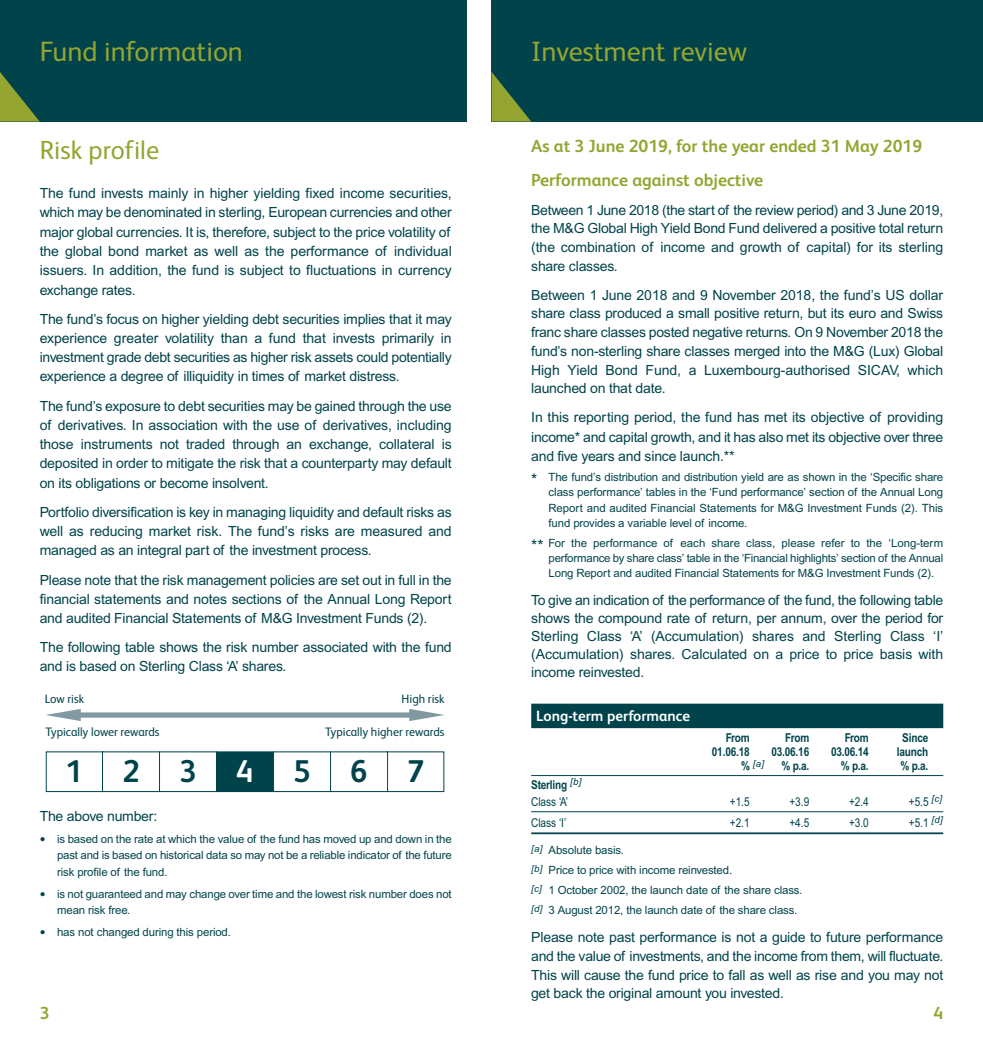
<style>
.page{position:relative;width:983px;height:1042px;background:#fff}
.page>*{position:absolute;margin:0;border:0;box-sizing:border-box;transform-origin:0 0}
.t1{font:700 31.5px "FS Albert";color:#00434b}
.t2{font:28px "FS Albert";color:#94a531}
.t3{font:26.25px "FS Albert";color:#94a531}
.t4{font:700 17.5px/33.8px "FS Albert";color:#94a531}
.t5{font:700 14.88px "FS Albert";color:#fff}
.t6{font:14px/19.2px "Arial";letter-spacing:-.015em;color:#00434b;text-align:justify}
.t7{font:700 12.25px/17.2px "Arial Narrow";letter-spacing:-.015em;color:#00434b}
.t8{font:12.25px "FS Albert";letter-spacing:-.005em;color:#00434b}
.t9{font:12.25px "Arial Narrow";color:#00434b}
.t10{font:11.38px/15.2px "Arial";letter-spacing:-.01em;color:#00434b;text-align:justify}
.t11{font:italic 9.62px "Arial";color:#00434b}
.s1{color:#fff}
.s2{font-size:16.62px}
.s3{font-size:15.75px}
.s4{font-family:"Arial Narrow";font-weight:700;font-style:normal;font-size:12.25px}
.s5{font-weight:400}
</style>
<div class="page">
<div style="left:491px;top:0;width:491px;height:122px;background:#00434b"></div>
<svg style="left:491px;top:72px;width:40px;height:50px"></svg>
<div style="left:0;top:0;width:466px;height:122px;background:#00434b"></div>
<svg style="left:0;top:72px;width:40px;height:50px"></svg>
<div style="left:531px;top:703px;width:412px;height:25px;background:#00434b"></div>
<hr style="left:531px;top:775px;width:412px;height:1px;background:#00434b">
<hr style="left:531px;top:811px;width:412px;height:1px;background:#00434b">
<hr style="left:531px;top:832px;width:412px;height:2px;background:#00434b">
<div style="left:386px;top:751px;width:58px;height:41px;border:1px solid #00434b"></div>
<div style="left:46px;top:751px;width:58px;height:41px;border:1px solid #00434b"></div>
<div style="left:80px;top:712px;width:330px;height:5px;background:#819aa1"></div>
<svg style="left:409px;top:709px;width:35px;height:12px"></svg>
<svg style="left:46px;top:709px;width:35px;height:12px"></svg>
<div style="left:102px;top:751px;width:58px;height:41px;border:1px solid #00434b"></div>
<div style="left:159px;top:751px;width:58px;height:41px;border:1px solid #00434b"></div>
<div style="left:216px;top:752px;width:57px;height:39px;background:#00434b"></div>
<div style="left:216px;top:751px;width:58px;height:41px;border:1px solid #00434b"></div>
<div style="left:273px;top:751px;width:58px;height:41px;border:1px solid #00434b"></div>
<div style="left:330px;top:751px;width:58px;height:41px;border:1px solid #00434b"></div>
<h2 class="t2" style="left:40px;top:42px;width:205px">Fund information</h2>
<h3 class="t3" style="left:40px;top:141px;width:121px">Risk profile</h3>
<p class="t6" style="left:40px;top:185px;width:413px">The fund invests mainly in higher yielding fixed income securities, which may be denominated in sterling, European currencies and other major global currencies. It is, therefore, subject to the price volatility of the global bond market as well as the performance of individual issuers. In addition, the fund is subject to fluctuations in currency exchange rates.</p>
<p class="t6" style="left:40px;top:310px;width:413px">The fund’s focus on higher yielding debt securities implies that it may experience greater volatility than a fund that invests primarily in investment grade debt securities as higher risk assets could potentially experience a degree of illiquidity in times of market distress.</p>
<p class="t6" style="left:40px;top:397px;width:413px">The fund’s exposure to debt securities may be gained through the use of derivatives. In association with the use of derivatives, including those instruments not traded through an exchange, collateral is deposited in order to mitigate the risk that a counterparty may default on its obligations or become insolvent.</p>
<p class="t6" style="left:40px;top:503px;width:413px">Portfolio diversification is key in managing liquidity and default risks as well as reducing market risk. The fund’s risks are measured and managed as an integral part of the investment process.</p>
<p class="t6" style="left:40px;top:571px;width:413px">Please note that the risk management policies are set out in full in the financial statements and notes sections of the Annual Long Report and audited Financial Statements of M&amp;G Investment Funds (2).</p>
<p class="t6" style="left:40px;top:639px;width:413px">The following table shows the risk number associated with the fund and is based on Sterling Class ‘A’ shares.</p>
<p class="t8" style="left:45px;top:694px;width:41px">Low risk</p>
<p class="t8" style="left:401px;top:694px;width:44px">High risk</p>
<p class="t8" style="left:45px;top:727px;width:116px">Typically lower rewards</p>
<p class="t8" style="left:325px;top:727px;width:121px">Typically higher rewards</p>
<h1 class="t1" style="left:65px;top:760px;width:19px">1</h1>
<h1 class="t1" style="left:122px;top:760px;width:19px">2</h1>
<h1 class="t1" style="left:179px;top:760px;width:75px">3 <span class="s1">4</span></h1>
<h1 class="t1" style="left:293px;top:760px;width:19px">5</h1>
<h1 class="t1" style="left:350px;top:760px;width:19px">6</h1>
<h1 class="t1" style="left:407px;top:760px;width:19px">7</h1>
<p class="t6" style="left:40px;top:808px;width:119px">The above number:</p>
<p class="t10" style="left:57px;top:831px;width:396px;line-height:16.6px;text-indent:-17px"><span class="s2">•</span> is based on the rate at which the value of the fund has moved up and down in the past and is based on historical data so may not be a reliable indicator of the future risk profile of the fund.</p>
<p class="t10" style="left:57px;top:886px;width:396px;line-height:16.6px;text-indent:-17px"><span class="s2">•</span> is not guaranteed and may change over time and the lowest risk number does not mean risk free.</p>
<p class="t10" style="left:40px;top:925px;width:193px"><span class="s2">•</span> has not changed during this period.</p>
<p class="t4" style="left:40px;top:998px;width:11px">3</p>
<h2 class="t2" style="left:531px;top:42px;width:217px">Investment review</h2>
<p class="t4" style="left:531px;top:131px;width:392px">As at 3 June 2019, for the year ended 31 May 2019<br>Performance against objective</p>
<p class="t6" style="left:531px;top:202px;width:413px;line-height:18.7px">Between 1 June 2018 (the start of the review period) and 3 June 2019, the M&amp;G Global High Yield Bond Fund delivered a positive total return (the combination of income and growth of capital) for its sterling share classes.</p>
<p class="t6" style="left:531px;top:287px;width:413px;line-height:18.7px">Between 1 June 2018 and 9 November 2018, the fund’s US dollar share class produced a small positive return, but its euro and Swiss franc share classes posted negative returns. On 9 November 2018 the fund’s non-sterling share classes merged into the M&amp;G (Lux) Global High Yield Bond Fund, a Luxembourg-authorised SICAV, which launched on that date.</p>
<p class="t6" style="left:531px;top:409px;width:413px">In this reporting period, the fund has met its objective of providing income* and capital growth, and it has also met its objective over three and five years and since launch.**</p>
<p class="t10" style="left:548px;top:470px;width:396px;text-indent:-17px"><span class="s3">*</span> The fund’s distribution and distribution yield are as shown in the ‘Specific share class performance’ tables in the ‘Fund performance’ section of the Annual Long Report and audited Financial Statements for M&amp;G Investment Funds (2). This fund provides a variable level of income.</p>
<p class="t10" style="left:548px;top:536px;width:396px;text-indent:-17px"><span class="s3">**</span> For the performance of each share class, please refer to the ‘Long-term performance by share class’ table in the ‘Financial highlights’ section of the Annual Long Report and audited Financial Statements for M&amp;G Investment Funds (2).</p>
<p class="t6" style="left:531px;top:593px;width:413px;line-height:17.8px">To give an indication of the performance of the fund, the following table shows the compound rate of return, per annum, over the period for Sterling Class ‘A’ (Accumulation) shares and Sterling Class ‘I’ (Accumulation) shares. Calculated on a price to price basis with income reinvested.</p>
<p class="t5" style="left:536px;top:710px;width:155px">Long-term performance</p>
<p class="t7" style="left:725px;top:730px;width:25px">From</p>
<p class="t7" style="left:785px;top:730px;width:25px">From</p>
<p class="t7" style="left:844px;top:730px;width:25px">From</p>
<p class="t7" style="left:902px;top:730px;width:28px">Since</p>
<p class="t7" style="left:711px;top:744px;width:39px">01.06.18</p>
<p class="t7" style="left:771px;top:744px;width:39px">03.06.16</p>
<p class="t7" style="left:830px;top:744px;width:39px">03.06.14</p>
<p class="t7" style="left:896px;top:744px;width:33px">launch</p>
<p class="t11" style="left:741px;top:760px;width:24px"><span class="s4">%</span> [a]</p>
<p class="t7" style="left:781px;top:758px;width:29px">% p.a.</p>
<p class="t7" style="left:840px;top:758px;width:29px">% p.a.</p>
<p class="t7" style="left:900px;top:758px;width:29px">% p.a.</p>
<p class="t7" style="left:531px;top:777px;width:52px">Sterling <sup>[b]<br></sup><span class="s5">Class ‘A’</span></p>
<p class="t9" style="left:729px;top:797px;width:21px">+1.5</p>
<p class="t9" style="left:789px;top:797px;width:21px">+3.9</p>
<p class="t9" style="left:848px;top:797px;width:21px">+2.4</p>
<p class="t9" style="left:908px;top:797px;width:35px">+5.5 <sup>[c]</sup></p>
<p class="t9" style="left:531px;top:818px;width:36px">Class ‘I’</p>
<p class="t9" style="left:729px;top:818px;width:21px">+2.1</p>
<p class="t9" style="left:789px;top:818px;width:21px">+4.5</p>
<p class="t9" style="left:848px;top:818px;width:21px">+3.0</p>
<p class="t9" style="left:908px;top:818px;width:35px">+5.1 <sup>[d]</sup></p>
<p class="t10" style="left:531px;top:841px;width:273px;line-height:19.8px;text-align:left"><sup>[a]</sup> Absolute basis.<br><sup>[b]</sup> Price to price with income reinvested.<br><sup>[c]</sup> 1 October 2002, the launch date of the share class. <sup>[d]</sup> 3 August 2012, the launch date of the share class.</p>
<p class="t6" style="left:531px;top:929px;width:413px;line-height:18.7px">Please note past performance is not a guide to future performance and the value of investments, and the income from them, will fluctuate.<br>This will cause the fund price to fall as well as rise and you may not get back the original amount you invested.</p>
<p class="t4" style="left:933px;top:998px;width:11px">4</p>
</div>
